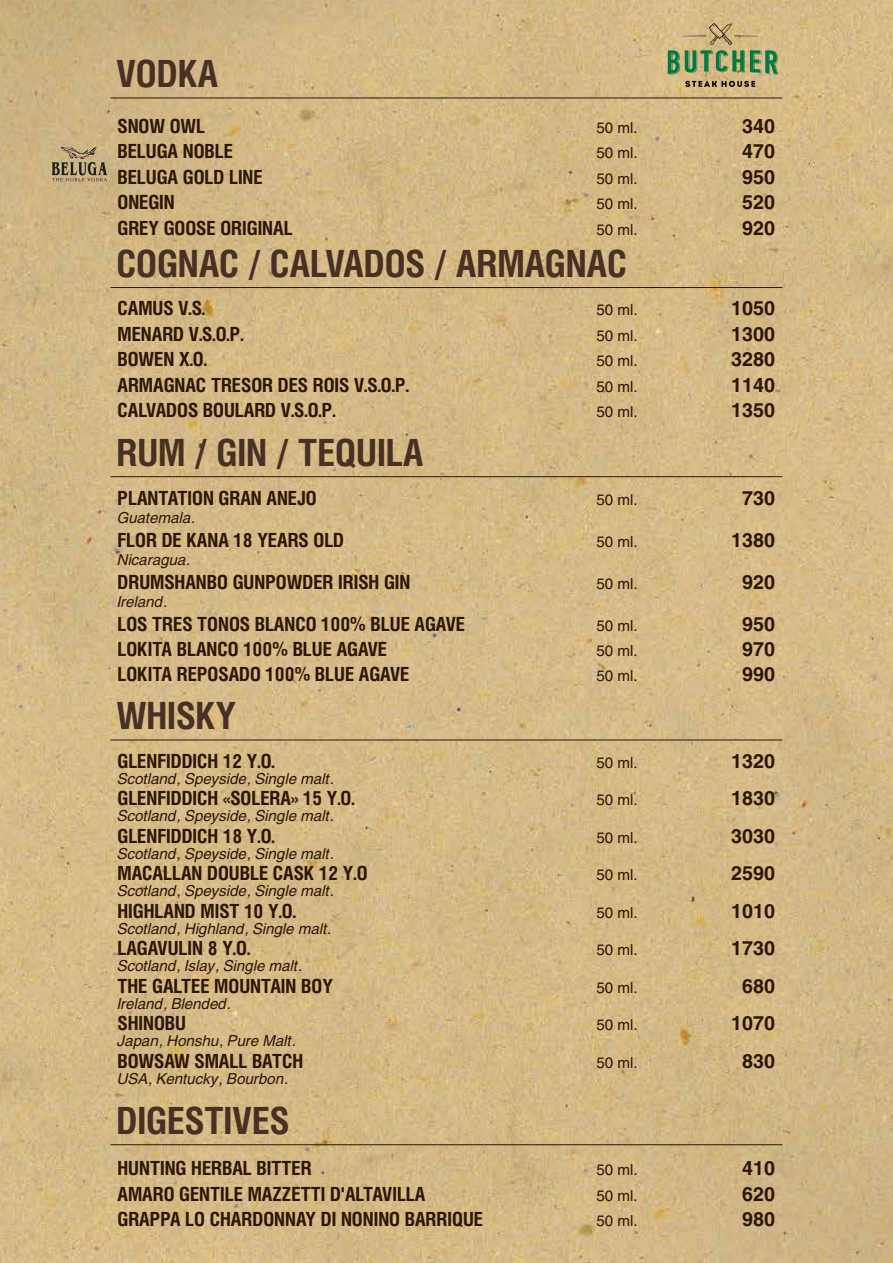
<style>
.page{position:relative;width:893px;height:1263px;background:#fff}
.page>*{position:absolute;margin:0;border:0;box-sizing:border-box;transform-origin:0 0}
.t1{font:700 37.5px "Helios Cond C";color:#483024}
.t2{font:700 19.5px "Helios Cond C";color:#2d1705}
.t3{font:700 19.5px "Helios C";color:#2d1705}
.t4{font:italic 15px "Helios C";color:#2d1705}
.t5{font:15px "Helios C";color:#2d1705}
</style>
<div class="page">
<img style="left:0;top:0;width:893px;height:1263px">
<hr style="left:111px;top:287px;width:671px;height:1px;background:#2d1705">
<hr style="left:111px;top:476px;width:671px;height:1px;background:#2d1705">
<hr style="left:111px;top:740px;width:671px;height:1px;background:#2d1705">
<hr style="left:111px;top:98px;width:671px;height:1px;background:#2d1705">
<hr style="left:111px;top:1144px;width:671px;height:1px;background:#2d1705">
<svg style="left:668px;top:23px;width:110px;height:65px;background:#a9a874"></svg>
<svg style="left:52px;top:146px;width:55px;height:35px;background:#a4916d"></svg>
<h1 class="t1" style="left:116px;top:51px;width:103px">VODKA</h1>
<p class="t2" style="left:117px;top:114px;width:89px">SNOW OWL</p>
<p class="t5" style="left:596px;top:119px;width:43px">50 ml.</p>
<p class="t3" style="left:742px;top:115px;width:34px">340</p>
<p class="t2" style="left:117px;top:140px;width:117px">BELUGA NOBLE</p>
<p class="t5" style="left:596px;top:144px;width:43px">50 ml.</p>
<p class="t3" style="left:742px;top:140px;width:34px">470</p>
<p class="t2" style="left:117px;top:165px;width:147px">BELUGA GOLD LINE</p>
<p class="t5" style="left:596px;top:170px;width:43px">50 ml.</p>
<p class="t3" style="left:742px;top:166px;width:34px">950</p>
<p class="t2" style="left:117px;top:191px;width:59px">ONEGIN</p>
<p class="t5" style="left:596px;top:195px;width:43px">50 ml.</p>
<p class="t3" style="left:742px;top:191px;width:34px">520</p>
<p class="t2" style="left:117px;top:216px;width:177px">GREY GOOSE ORIGINAL</p>
<p class="t5" style="left:596px;top:221px;width:43px">50 ml.</p>
<p class="t3" style="left:742px;top:217px;width:34px">920</p>
<h1 class="t1" style="left:116px;top:241px;width:512px">COGNAC / CALVADOS / ARMAGNAC</h1>
<p class="t2" style="left:117px;top:297px;width:89px">CAMUS V.S.</p>
<p class="t5" style="left:596px;top:301px;width:43px">50 ml.</p>
<p class="t3" style="left:731px;top:297px;width:45px">1050</p>
<p class="t2" style="left:117px;top:322px;width:128px">MENARD V.S.O.P.</p>
<p class="t5" style="left:596px;top:327px;width:43px">50 ml.</p>
<p class="t3" style="left:731px;top:323px;width:45px">1300</p>
<p class="t2" style="left:117px;top:348px;width:91px">BOWEN X.O.</p>
<p class="t5" style="left:596px;top:352px;width:43px">50 ml.</p>
<p class="t3" style="left:731px;top:348px;width:45px">3280</p>
<p class="t2" style="left:117px;top:373px;width:293px">ARMAGNAC TRESOR DES ROIS V.S.O.P.</p>
<p class="t5" style="left:596px;top:378px;width:43px">50 ml.</p>
<p class="t3" style="left:731px;top:374px;width:45px">1140</p>
<p class="t2" style="left:117px;top:399px;width:220px">CALVADOS BOULARD V.S.O.P.</p>
<p class="t5" style="left:596px;top:403px;width:43px">50 ml.</p>
<p class="t3" style="left:731px;top:399px;width:45px">1350</p>
<h1 class="t1" style="left:116px;top:430px;width:308px">RUM / GIN / TEQUILA</h1>
<p class="t2" style="left:117px;top:487px;width:201px">PLANTATION GRAN ANEJO</p>
<p class="t5" style="left:596px;top:491px;width:43px">50 ml.</p>
<p class="t3" style="left:742px;top:487px;width:34px">730</p>
<p class="t4" style="left:117px;top:508px;width:79px">Guatemala.</p>
<p class="t2" style="left:117px;top:529px;width:228px">FLOR DE KANA 18 YEARS OLD</p>
<p class="t5" style="left:596px;top:533px;width:43px">50 ml.</p>
<p class="t3" style="left:731px;top:529px;width:45px">1380</p>
<p class="t4" style="left:117px;top:550px;width:75px">Nicaragua.</p>
<p class="t2" style="left:117px;top:571px;width:294px">DRUMSHANBO GUNPOWDER IRISH GIN</p>
<p class="t5" style="left:596px;top:575px;width:43px">50 ml.</p>
<p class="t3" style="left:742px;top:571px;width:34px">920</p>
<p class="t4" style="left:117px;top:592px;width:51px">Ireland.</p>
<p class="t2" style="left:117px;top:613px;width:349px">LOS TRES TONOS BLANCO 100% BLUE AGAVE</p>
<p class="t5" style="left:596px;top:617px;width:43px">50 ml.</p>
<p class="t3" style="left:742px;top:613px;width:34px">950</p>
<p class="t2" style="left:117px;top:637px;width:271px">LOKITA BLANCO 100% BLUE AGAVE</p>
<p class="t5" style="left:596px;top:642px;width:43px">50 ml.</p>
<p class="t3" style="left:742px;top:638px;width:34px">970</p>
<p class="t2" style="left:117px;top:662px;width:293px">LOKITA REPOSADO 100% BLUE AGAVE</p>
<p class="t5" style="left:596px;top:667px;width:43px">50 ml.</p>
<p class="t3" style="left:742px;top:663px;width:34px">990</p>
<h1 class="t1" style="left:116px;top:693px;width:121px">WHISKY</h1>
<p class="t2" style="left:117px;top:749px;width:159px">GLENFIDDICH 12 Y.O.</p>
<p class="t5" style="left:597px;top:753px;width:43px">50 ml.</p>
<p class="t3" style="left:731px;top:749px;width:45px">1320</p>
<p class="t4" style="left:117px;top:769px;width:218px">Scotland, Speyside, Single malt.</p>
<p class="t2" style="left:117px;top:787px;width:239px">GLENFIDDICH «SOLERA» 15 Y.O.</p>
<p class="t5" style="left:597px;top:791px;width:43px">50 ml.</p>
<p class="t3" style="left:731px;top:787px;width:45px">1830</p>
<p class="t4" style="left:117px;top:807px;width:218px">Scotland, Speyside, Single malt.</p>
<p class="t2" style="left:117px;top:824px;width:159px">GLENFIDDICH 18 Y.O.</p>
<p class="t5" style="left:597px;top:828px;width:43px">50 ml.</p>
<p class="t3" style="left:731px;top:824px;width:45px">3030</p>
<p class="t4" style="left:117px;top:844px;width:218px">Scotland, Speyside, Single malt.</p>
<p class="t2" style="left:117px;top:862px;width:252px">MACALLAN DOUBLE CASK 12 Y.O</p>
<p class="t5" style="left:596px;top:866px;width:43px">50 ml.</p>
<p class="t3" style="left:731px;top:862px;width:45px">2590</p>
<p class="t4" style="left:117px;top:882px;width:218px">Scotland, Speyside, Single malt.</p>
<p class="t2" style="left:117px;top:899px;width:180px">HIGHLAND MIST 10 Y.O.</p>
<p class="t5" style="left:596px;top:903px;width:43px">50 ml.</p>
<p class="t3" style="left:731px;top:899px;width:45px">1010</p>
<p class="t4" style="left:117px;top:919px;width:215px">Scotland, Highland, Single malt.</p>
<p class="t2" style="left:117px;top:937px;width:134px">LAGAVULIN 8 Y.O.</p>
<p class="t5" style="left:596px;top:941px;width:43px">50 ml.</p>
<p class="t3" style="left:731px;top:937px;width:45px">1730</p>
<p class="t4" style="left:117px;top:957px;width:186px">Scotland, Islay, Single malt.</p>
<p class="t2" style="left:117px;top:974px;width:217px">THE GALTEE MOUNTAIN BOY</p>
<p class="t5" style="left:596px;top:978px;width:43px">50 ml.</p>
<p class="t3" style="left:742px;top:974px;width:34px">680</p>
<p class="t4" style="left:117px;top:994px;width:115px">Ireland, Blended.</p>
<p class="t2" style="left:117px;top:1012px;width:70px">SHINOBU</p>
<p class="t5" style="left:596px;top:1016px;width:43px">50 ml.</p>
<p class="t3" style="left:731px;top:1012px;width:45px">1070</p>
<p class="t4" style="left:117px;top:1032px;width:180px">Japan, Honshu, Pure Malt.</p>
<p class="t2" style="left:117px;top:1049px;width:187px">BOWSAW SMALL BATCH</p>
<p class="t5" style="left:596px;top:1053px;width:43px">50 ml.</p>
<p class="t3" style="left:742px;top:1049px;width:34px">830</p>
<p class="t4" style="left:117px;top:1069px;width:172px">USA, Kentucky, Bourbon.</p>
<h1 class="t1" style="left:116px;top:1098px;width:175px">DIGESTIVES</h1>
<p class="t2" style="left:117px;top:1156px;width:196px">HUNTING HERBAL BITTER</p>
<p class="t5" style="left:596px;top:1161px;width:43px">50 ml.</p>
<p class="t3" style="left:742px;top:1157px;width:34px">410</p>
<p class="t2" style="left:117px;top:1182px;width:309px">AMARO GENTILE MAZZETTI D'ALTAVILLA</p>
<p class="t5" style="left:596px;top:1186px;width:43px">50 ml.</p>
<p class="t3" style="left:742px;top:1182px;width:34px">620</p>
<p class="t2" style="left:117px;top:1207px;width:367px">GRAPPA LO CHARDONNAY DI NONINO BARRIQUE</p>
<p class="t5" style="left:596px;top:1212px;width:43px">50 ml.</p>
<p class="t3" style="left:742px;top:1208px;width:34px">980</p>
</div>
